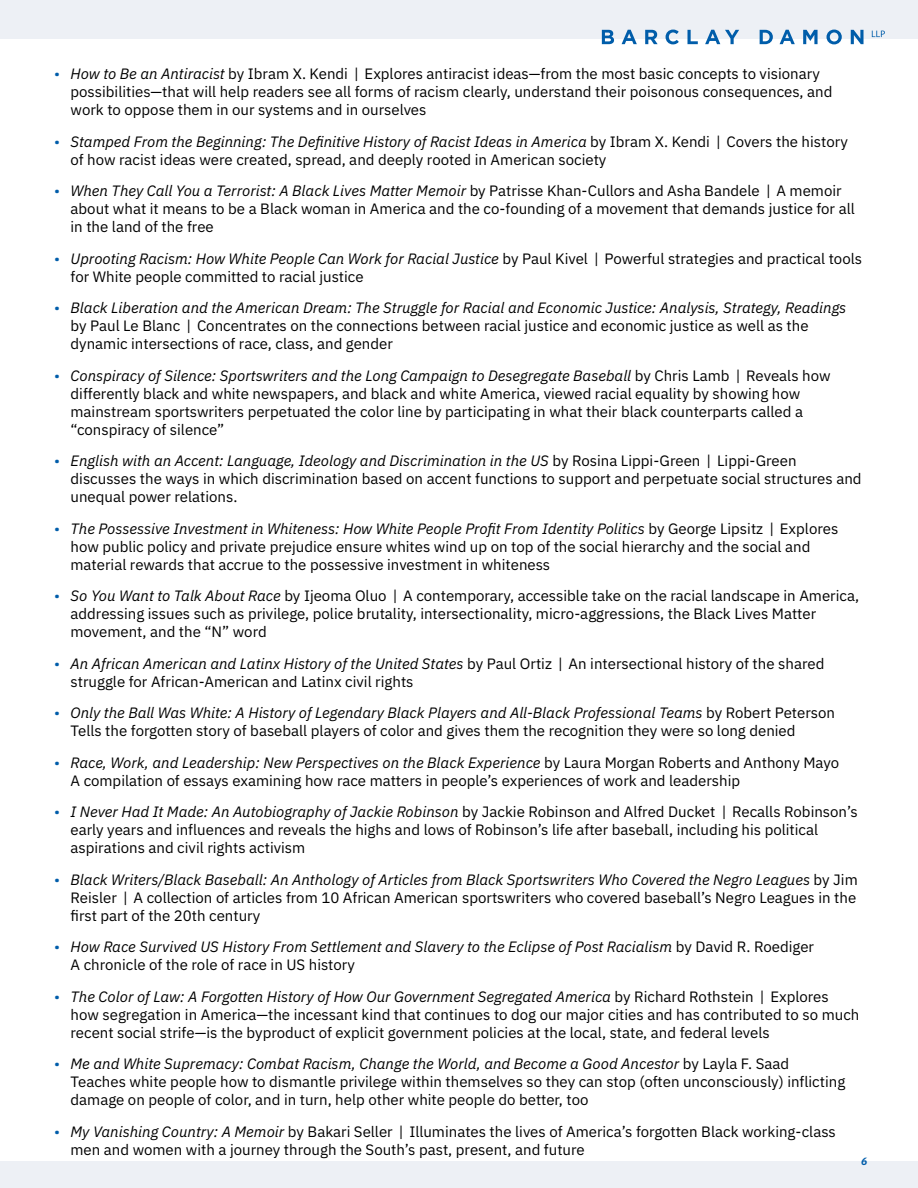
<style>
.page{position:relative;width:918px;height:1188px;background:#fff}
.page>*{position:absolute;margin:0;border:0;box-sizing:border-box;transform-origin:0 0}
.t1{font:15px/18px "IBM Plex Sans";color:#000}
.t2{font:italic 15px/18px "IBM Plex Sans";color:#000}
.t3{font:italic 700 10.5px "IBM Plex Sans";color:#005daa}
.s1{color:#005daa}
.s2{font-style:italic}
.s3{font-style:normal;color:#005daa}
.s4{font-style:normal}
</style>
<div class="page">
<div style="left:0;top:1162px;width:918px;height:26px;background:#edf0f5"></div>
<div style="left:0;top:0;width:918px;height:38px;background:#edf0f5"></div>
<svg style="left:872px;top:31px;width:13px;height:6px"></svg>
<svg style="left:602px;top:30px;width:12px;height:14px"></svg>
<svg style="left:622px;top:30px;width:15px;height:14px"></svg>
<svg style="left:645px;top:30px;width:13px;height:14px"></svg>
<svg style="left:666px;top:30px;width:13px;height:14px"></svg>
<svg style="left:687px;top:30px;width:11px;height:14px"></svg>
<svg style="left:705px;top:30px;width:34px;height:14px"></svg>
<svg style="left:760px;top:30px;width:13px;height:14px"></svg>
<svg style="left:780px;top:30px;width:15px;height:14px"></svg>
<svg style="left:803px;top:30px;width:15px;height:14px"></svg>
<svg style="left:827px;top:30px;width:15px;height:14px"></svg>
<svg style="left:851px;top:30px;width:13px;height:14px"></svg>
<p class="t1" style="left:71px;top:64px;width:763px;text-indent:-17px"><span class="s1">•</span> <span class="s2">How to Be an Antiracist</span> by Ibram X. Kendi | Explores antiracist ideas—from the most basic concepts to visionary possibilities—that will help readers see all forms of racism clearly, understand their poisonous consequences, and work to oppose them in our systems and in ourselves</p>
<p class="t1" style="left:71px;top:131px;width:779px;text-indent:-17px"><span class="s1">•</span> <span class="s2">Stamped From the Beginning: The Definitive History of Racist Ideas in America</span> by Ibram X. Kendi | Covers the history of how racist ideas were created, spread, and deeply rooted in American society</p>
<p class="t1" style="left:71px;top:181px;width:786px;text-indent:-17px"><span class="s1">•</span> <span class="s2">When They Call You a Terrorist: A Black Lives Matter Memoir</span> by Patrisse Khan-Cullors and Asha Bandele | A memoir about what it means to be a Black woman in America and the co-founding of a movement that demands justice for all in the land of the free</p>
<p class="t1" style="left:71px;top:248px;width:793px;text-indent:-17px"><span class="s1">•</span> <span class="s2">Uprooting Racism: How White People Can Work for Racial Justice</span> by Paul Kivel | Powerful strategies and practical tools for White people committed to racial justice</p>
<p class="t1" style="left:71px;top:298px;width:777px;text-indent:-17px"><span class="s1">•</span> <span class="s2">Black Liberation and the American Dream: The Struggle for Racial and Economic Justice: Analysis, Strategy, Readings </span>by Paul Le Blanc | Concentrates on the connections between racial justice and economic justice as well as the dynamic intersections of race, class, and gender</p>
<p class="t1" style="left:71px;top:365px;width:761px;text-indent:-17px"><span class="s1">•</span> <span class="s2">Conspiracy of Silence: Sportswriters and the Long Campaign to Desegregate Baseball</span> by Chris Lamb | Reveals how differently black and white newspapers, and black and white America, viewed racial equality by showing how mainstream sportswriters perpetuated the color line by participating in what their black counterparts called a “conspiracy of silence”</p>
<p class="t1" style="left:71px;top:451px;width:793px;text-indent:-17px"><span class="s1">•</span> <span class="s2">English with an Accent: Language, Ideology and Discrimination in the US</span> by Rosina Lippi-Green | Lippi-Green discusses the ways in which discrimination based on accent functions to support and perpetuate social structures and unequal power relations.</p>
<p class="t1" style="left:71px;top:518px;width:769px;text-indent:-17px"><span class="s1">•</span> <span class="s2">The Possessive Investment in Whiteness: How White People Profit From Identity Politics</span> by George Lipsitz | Explores how public policy and private prejudice ensure whites wind up on top of the social hierarchy and the social and material rewards that accrue to the possessive investment in whiteness</p>
<p class="t1" style="left:71px;top:586px;width:790px;text-indent:-17px"><span class="s1">•</span> <span class="s2">So You Want to Talk About Race</span> by Ijeoma Oluo | A contemporary, accessible take on the racial landscape in America, addressing issues such as privilege, police brutality, intersectionality, micro-aggressions, the Black Lives Matter movement, and the “N” word</p>
<p class="t1" style="left:71px;top:653px;width:755px;text-indent:-17px"><span class="s1">•</span> <span class="s2">An African American and Latinx History of the United States</span> by Paul Ortiz | An intersectional history of the shared struggle for African-American and Latinx civil rights</p>
<p class="t1" style="left:71px;top:703px;width:766px;text-indent:-17px"><span class="s1">•</span> <span class="s2">Only the Ball Was White: A History of Legendary Black Players and All-Black Professional Teams</span> by Robert Peterson<br>Tells the forgotten story of baseball players of color and gives them the recognition they were so long denied</p>
<p class="t1" style="left:71px;top:752px;width:770px;text-indent:-17px"><span class="s1">•</span> <span class="s2">Race, Work, and Leadership: New Perspectives on the Black Experience</span> by Laura Morgan Roberts and Anthony Mayo<br>A compilation of essays examining how race matters in people’s experiences of work and leadership</p>
<p class="t1" style="left:71px;top:802px;width:789px;text-indent:-17px"><span class="s1">•</span> <span class="s2">I Never Had It Made: An Autobiography of Jackie Robinson</span> by Jackie Robinson and Alfred Ducket | Recalls Robinson’s early years and influences and reveals the highs and lows of Robinson’s life after baseball, including his political aspirations and civil rights activism</p>
<p class="t1" style="left:71px;top:869px;width:789px;text-align:justify;text-indent:-17px"><span class="s1">•</span> <span class="s2">Black Writers/Black Baseball: An Anthology of Articles from Black Sportswriters Who Covered the Negro Leagues</span> by Jim Reisler | A collection of articles from 10 African American sportswriters who covered baseball’s Negro Leagues in the first part of the 20th century</p>
<p class="t2" style="left:71px;top:937px;width:745px;text-indent:-17px"><span class="s3">•</span> How Race Survived US History From Settlement and Slavery to the Eclipse of Post Racialism <span class="s4">by David R. Roediger<br>A chronicle of the role of race in US history</span></p>
<p class="t1" style="left:71px;top:986px;width:790px;text-indent:-17px"><span class="s1">•</span> <span class="s2">The Color of Law: A Forgotten History of How Our Government Segregated America</span> by Richard Rothstein | Explores how segregation in America—the incessant kind that continues to dog our major cities and has contributed to so much recent social strife—is the byproduct of explicit government policies at the local, state, and federal levels</p>
<p class="t1" style="left:71px;top:1054px;width:776px;text-indent:-17px"><span class="s1">•</span> <span class="s2">Me and White Supremacy: Combat Racism, Change the World, and Become a Good Ancestor</span> by Layla F. Saad<br>Teaches white people how to dismantle privilege within themselves so they can stop (often unconsciously) inflicting damage on people of color, and in turn, help other white people do better, too</p>
<p class="t1" style="left:71px;top:1121px;width:767px;text-indent:-17px"><span class="s1">•</span> <span class="s2">My Vanishing Country: A Memoir</span> by Bakari Seller | Illuminates the lives of America’s forgotten Black working-class men and women with a journey through the South’s past, present, and future</p>
<p class="t3" style="left:861px;top:1153px;width:8px">6</p>
</div>
